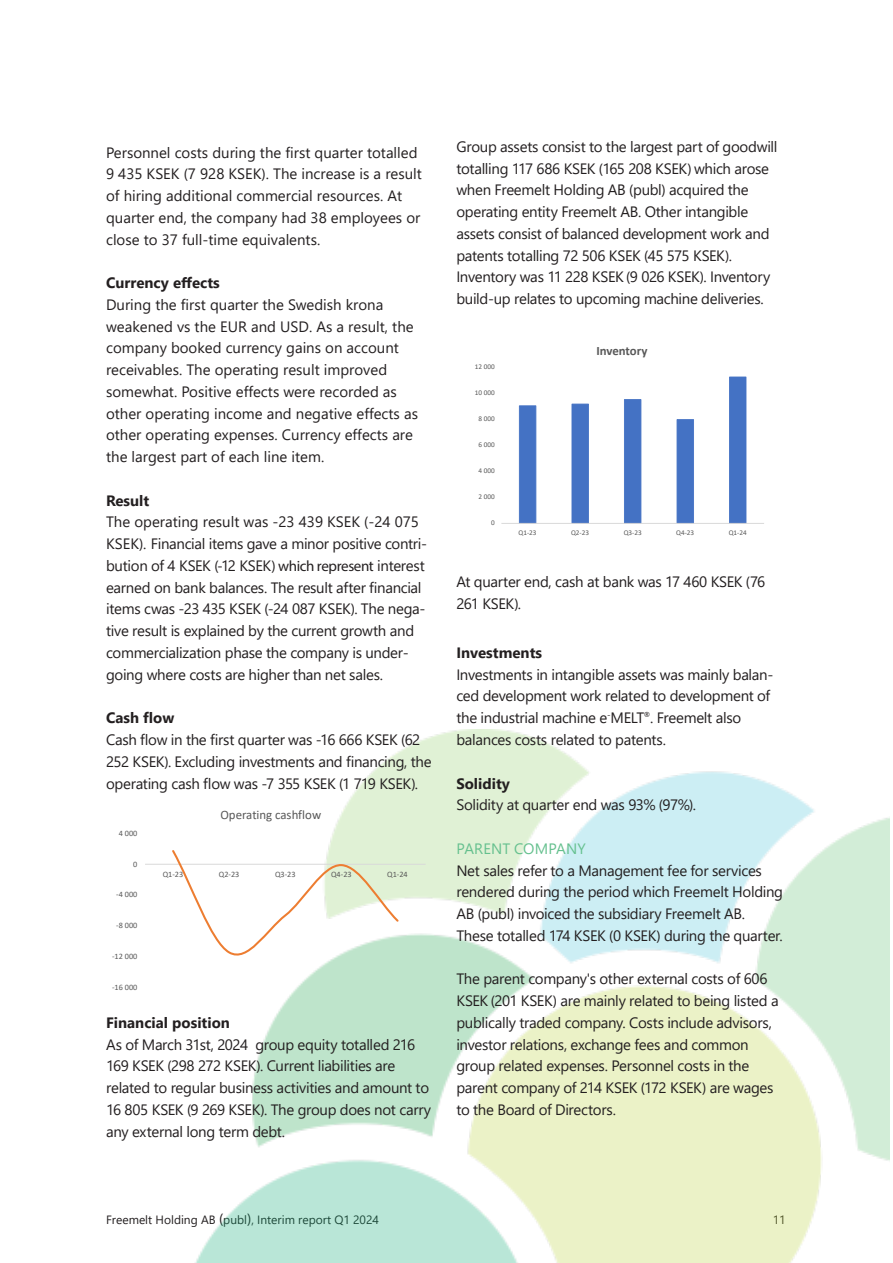
<style>
.page{position:relative;width:893px;height:1263px;background:#fff}
.page>*{position:absolute;margin:0;border:0;box-sizing:border-box;transform-origin:0 0}
.Bröttext_med_indrag_segoe{font:15px/21.8px "Segoe UI";letter-spacing:-.015em;color:#231f20}
.Mellis_Segoe{font:15px/21.8px "Segoe UI";letter-spacing:-.02em;color:#231f20}
.Mellis_Segoe-2{font:700 15px "Segoe UI";color:#231f20}
.Mellis_Segie_Grön_VERS{font:15px "Segoe UI";letter-spacing:.01em;color:#65c08e}
.t1{font:12.9px "Calibri";color:#595959}
.t2{font:700 12.75px "Calibri";letter-spacing:-.005em;color:#595959}
.t3{font:12px "Segoe UI";color:#231f20}
.t4{font:8.25px "Calibri";color:#595959}
.t5{font:7.2px "Calibri";color:#595959}
.s1{font-family:"Myriad Pro"}
.s2{font-family:"Myriad Pro";font-size:15px}
</style>
<div class="page">
<img style="left:195px;top:729px;width:694px;height:534px">
<hr style="left:145px;top:864px;width:281px;height:1px;background:#d9d9d9">
<svg style="left:172px;top:848px;width:228px;height:118px"></svg>
<svg style="left:519px;top:376px;width:228px;height:147px"></svg>
<hr style="left:501px;top:523px;width:263px;height:1px;background:#d9d9d9">
<p class="Bröttext_med_indrag_segoe" style="left:106px;top:140px;width:317px">Personnel costs during the first quarter totalled 9 435 KSEK <span class="s1">(</span>7 928 KSEK<span class="s1">)</span>. The increase is a result of hiring additional commercial resources. At quarter end, the company had 38 employees or close to 37 full-time equivalents.</p>
<p class="Mellis_Segoe-2" style="left:106px;top:269px;width:115px">Currency effects</p>
<p class="Bröttext_med_indrag_segoe" style="left:106px;top:292px;width:314px">During the first quarter the Swedish krona weakened vs the EUR and USD. As a result, the company booked currency gains on account receivables. The operating result improved somewhat. Positive effects were recorded as other operating income and negative effects as other operating expenses. Currency effects are the largest part of each line item.</p>
<p class="Mellis_Segoe-2" style="left:106px;top:486px;width:45px">Result</p>
<p class="Mellis_Segoe" style="left:106px;top:510px;width:322px">The operating result was -23 439 KSEK <span class="s1">(</span>-24 075<br>KSEK<span class="s1">)</span>. Financial items gave a minor positive contri&shy;bution of 4 KSEK <span class="s1">(-</span>12 KSEK<span class="s1">) which represent</span> interest earned on bank balances. The result after financial items cwas -23 435 KSEK <span class="s1">(</span>-24 087 KSEK<span class="s1">)</span>. The nega&shy;tive result is explained by the current growth and commercialization phase the company is under&shy;going where costs are higher than net sales.</p>
<p class="Mellis_Segoe-2" style="left:106px;top:704px;width:70px">Cash flow</p>
<p class="Mellis_Segoe" style="left:106px;top:727px;width:327px">Cash flow in the first quarter was -16 666 KSEK <span class="s1">(</span>62<br>252 KSEK<span class="s1">)</span>. Excluding investments and financing, the operating cash flow was -7 355 KSEK <span class="s1">(</span>1 719 KSEK<span class="s1">)</span>.</p>
<p class="t4" style="left:119px;top:827px;width:20px">4 000</p>
<p class="t4" style="left:133px;top:858px;width:6px">0</p>
<p class="t4" style="left:116px;top:889px;width:23px">-4 000</p>
<p class="t4" style="left:116px;top:919px;width:23px">-8 000</p>
<p class="t4" style="left:112px;top:950px;width:27px">-12 000</p>
<p class="t4" style="left:112px;top:981px;width:27px">-16 000</p>
<p class="t1" style="left:220px;top:805px;width:102px">Operating cashflow</p>
<p class="t4" style="left:163px;top:869px;width:22px">Q1-23</p>
<p class="t4" style="left:219px;top:869px;width:22px">Q2-23</p>
<p class="t4" style="left:275px;top:869px;width:22px">Q3-23</p>
<p class="t4" style="left:331px;top:869px;width:22px">Q4-23</p>
<p class="t4" style="left:387px;top:869px;width:22px">Q1-24</p>
<p class="Mellis_Segoe-2" style="left:106px;top:1008px;width:125px">Financial position</p>
<p class="Mellis_Segoe" style="left:106px;top:1032px;width:327px">As of March 31st, 2024 group equity totalled 216<br>169 KSEK <span class="s1">(</span>298 272 KSEK<span class="s1">)</span>. Current liabilities are related to regular business activities and amount to 16 805 KSEK <span class="s1">(</span>9 269 KSEK<span class="s1">)</span>. The group does not carry any external long term debt.</p>
<p class="Mellis_Segoe" style="left:456px;top:134px;width:323px">Group assets consist to the largest part of goodwill totalling 117 686 KSEK <span class="s1">(</span>165 208 KSEK<span class="s1">)</span> which arose when Freemelt Holding AB <span class="s1">(</span>publ<span class="s1">)</span> acquired the operating entity Freemelt AB. Other intangible assets consist of balanced development work and patents totalling 72 506 KSEK <span class="s1">(</span>45 575 KSEK<span class="s1">)</span>.<br>Inventory was 11 228 KSEK <span class="s1">(</span>9 026 KSEK<span class="s1">)</span>. Inventory build-up relates to upcoming machine deliveries.</p>
<p class="t5" style="left:475px;top:362px;width:21px">12 000</p>
<p class="t5" style="left:475px;top:388px;width:21px">10 000</p>
<p class="t5" style="left:478px;top:414px;width:18px">8 000</p>
<p class="t5" style="left:478px;top:440px;width:18px">6 000</p>
<p class="t5" style="left:478px;top:466px;width:18px">4 000</p>
<p class="t5" style="left:478px;top:492px;width:18px">2 000</p>
<p class="t5" style="left:491px;top:518px;width:5px">0</p>
<p class="t2" style="left:596px;top:342px;width:53px">Inventory</p>
<p class="t5" style="left:519px;top:527px;width:20px">Q1-23</p>
<p class="t5" style="left:571px;top:527px;width:20px">Q2-23</p>
<p class="t5" style="left:624px;top:527px;width:20px">Q3-23</p>
<p class="t5" style="left:676px;top:527px;width:20px">Q4-23</p>
<p class="t5" style="left:729px;top:527px;width:20px">Q1-24</p>
<p class="Mellis_Segoe" style="left:456px;top:569px;width:310px">At quarter end, cash at bank was 17 460 KSEK <span class="s1">(</span>76<br>261 KSEK<span class="s1">)</span>.</p>
<p class="Mellis_Segoe-2" style="left:456px;top:638px;width:87px">Investments</p>
<p class="Bröttext_med_indrag_segoe" style="left:456px;top:662px;width:318px">Investments in intangible assets was mainly balan&shy;ced development work related to development of the industrial machine e<sup>-</sup>MELT<sup>®</sup>. Freemelt also balances costs related to patents.</p>
<p class="Mellis_Segoe-2" style="left:456px;top:769px;width:55px">Solidity</p>
<p class="Mellis_Segoe" style="left:456px;top:793px;width:241px">Solidity at quarter end was 93% <span class="s1">(</span>97%<span class="s1">)</span>.</p>
<p class="Mellis_Segie_Grön_VERS" style="left:457px;top:834px;width:131px">PARENT COMPANY</p>
<p class="Bröttext_med_indrag_segoe" style="left:456px;top:858px;width:328px">Net sales refer to a Management fee for services rendered during the period which Freemelt Holding AB <span class="s1">(</span>publ<span class="s1">)</span> invoiced the subsidiary Freemelt AB.<br>These totalled 174 KSEK <span class="s1">(</span>0 KSEK<span class="s1">)</span> during the quarter.</p>
<p class="Bröttext_med_indrag_segoe" style="left:456px;top:967px;width:324px">The parent company's other external costs of 606<br>KSEK <span class="s1">(</span>201 KSEK<span class="s1">)</span> are mainly related to being listed a publically traded company. Costs include advisors, investor relations, exchange fees and common group related expenses. Personnel costs in the parent company of 214 KSEK <span class="s1">(</span>172 KSEK<span class="s1">)</span> are wages to the Board of Directors.</p>
<p class="t3" style="left:106px;top:1208px;width:274px">Freemelt Holding AB <span class="s2">(</span>publ<span class="s2">)</span>, Interim report Q1 2024</p>
<p class="t3" style="left:773px;top:1208px;width:14px">11</p>
</div>
